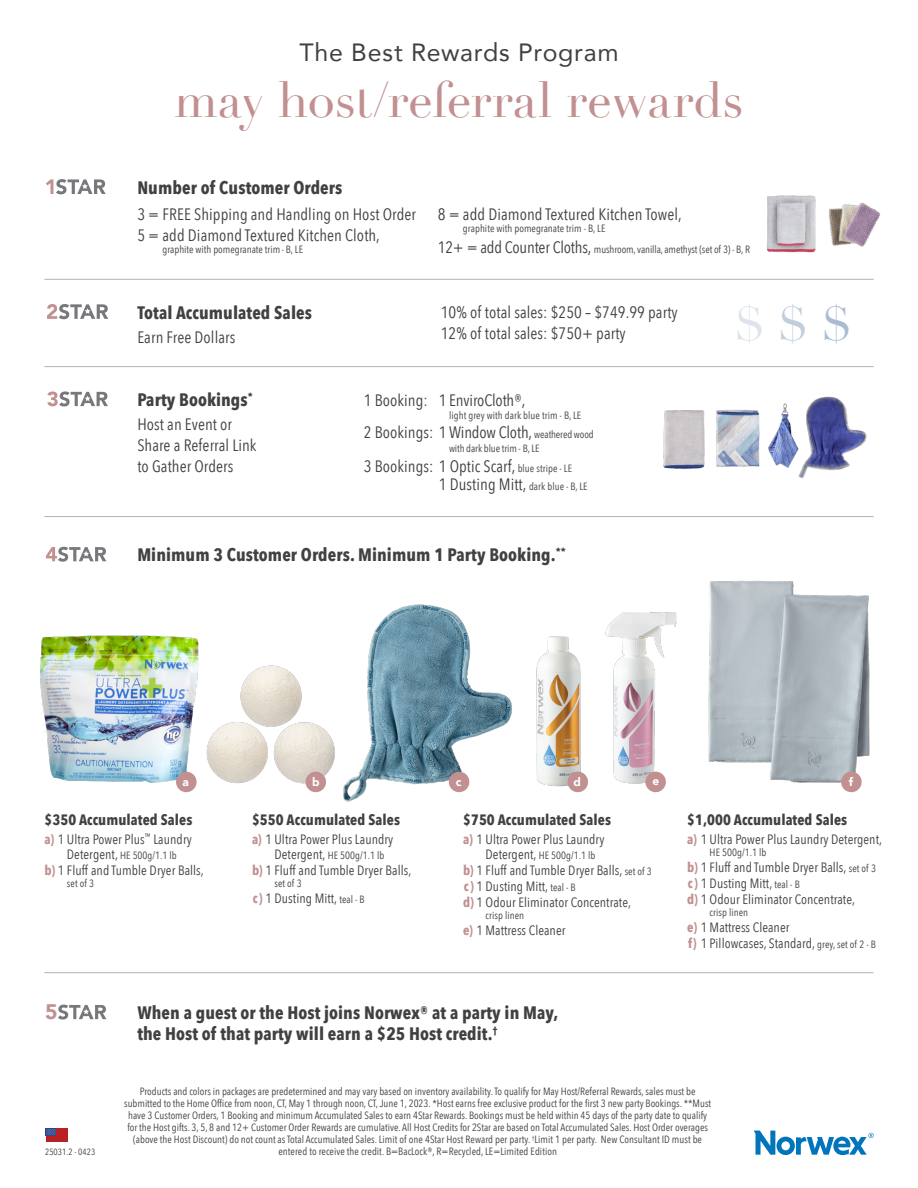
<style>
.page{position:relative;width:918px;height:1188px;background:#fff}
.page>*{position:absolute;margin:0;border:0;box-sizing:border-box;transform-origin:0 0}
.t1{font:49.8px "Didot";letter-spacing:-.005em;color:#c29091}
.t2{font:46.5px "Didot";color:#dee3eb}
.t3{font:24.9px "Avenir";letter-spacing:.03em;color:#414042}
.t4{font:900 21px "Avenir";color:#c29091}
.t5{font:700 18px/21px "Avenir Next Condensed";letter-spacing:.005em;color:#414042}
.t6{font:16.5px/21px "Avenir Next Condensed";letter-spacing:.005em;color:#414042}
.t7{font:700 15px "Avenir Next Condensed";letter-spacing:.005em;color:#414042}
.t8{font:13.5px/16px "Avenir Next Condensed";letter-spacing:.005em;color:#414042}
.t9{font:900 11.85px "Avenir";color:#fff}
.t10{font:10.5px/12px "Avenir Next Condensed";color:#414042;text-align:center}
.t11{font:9px "Avenir Next Condensed";letter-spacing:.005em;color:#414042}
.s1{font-size:16.5px}
.s2{color:#c2cedd}
.s3{color:#a9bcd1}
.s4{font-size:10.5px}
.s5{font-weight:700;color:#c29091}
.s6{font-size:13.5px}
</style>
<div class="page">
<svg style="left:754px;top:1131px;width:120px;height:24px"></svg>
<svg style="left:46px;top:1128px;width:22px;height:14px"></svg>
<svg style="left:47px;top:304px;width:61px;height:15px"></svg>
<svg style="left:47px;top:391px;width:61px;height:15px"></svg>
<hr style="left:44px;top:279px;width:830px;height:1px;background:#b1b4b6">
<hr style="left:44px;top:366px;width:830px;height:1px;background:#b1b4b6">
<hr style="left:44px;top:516px;width:830px;height:1px;background:#b1b4b6">
<img style="left:663px;top:410px;width:42px;height:59px">
<img style="left:798px;top:396px;width:69px;height:83px">
<img style="left:768px;top:397px;width:34px;height:75px">
<img style="left:716px;top:410px;width:44px;height:57px">
<svg style="left:46px;top:547px;width:60px;height:15px"></svg>
<svg style="left:58px;top:1005px;width:48px;height:15px"></svg>
<hr style="left:44px;top:972px;width:830px;height:1px;background:#b1b4b6">
<svg style="left:46px;top:179px;width:60px;height:15px"></svg>
<img style="left:830px;top:202px;width:51px;height:45px">
<img style="left:766px;top:195px;width:64px;height:58px">
<img style="left:206px;top:665px;width:124px;height:125px">
<img style="left:40px;top:635px;width:159px;height:151px">
<img style="left:330px;top:604px;width:182px;height:198px">
<img style="left:578px;top:612px;width:99px;height:181px">
<img style="left:708px;top:580px;width:162px;height:213px">
<img style="left:536px;top:625px;width:48px;height:167px">
<div style="left:176px;top:772px;width:21px;height:20px;background:#c29091;border-radius:50%"></div>
<div style="left:306px;top:772px;width:20px;height:20px;background:#c29091;border-radius:50%"></div>
<div style="left:449px;top:772px;width:20px;height:20px;background:#c29091;border-radius:50%"></div>
<div style="left:568px;top:772px;width:20px;height:20px;background:#c29091;border-radius:50%"></div>
<div style="left:645px;top:772px;width:21px;height:20px;background:#c29091;border-radius:50%"></div>
<div style="left:841px;top:772px;width:21px;height:20px;background:#c29091;border-radius:50%"></div>
<h3 class="t3" style="left:299px;top:32px;width:321px">The Best Rewards Program</h3>
<h1 class="t1" style="left:174px;top:70px;width:571px">may host/referral rewards</h1>
<h3 class="t5" style="left:137px;top:177px;width:207px">Number of Customer Orders</h3>
<h3 class="t6" style="left:137px;top:203px;width:280px">3 = FREE Shipping and Handling on Host Order<br>5 = add Diamond Textured Kitchen Cloth,</h3>
<p class="t10" style="left:163px;top:243px;width:142px">graphite with pomegranate trim - B, LE</p>
<h3 class="t5" style="left:137px;top:302px;width:176px">Total Accumulated Sales</h3>
<h3 class="t6" style="left:137px;top:326px;width:100px">Earn Free Dollars</h3>
<h3 class="t6" style="left:438px;top:203px;width:245px">8 = add Diamond Textured Kitchen Towel,</h3>
<p class="t10" style="left:438px;top:217px;width:314px;line-height:21px;text-align:left;text-indent:25px">graphite with pomegranate trim - B, LE<br><span class="s1">12+ = add Counter Cloths,</span> mushroom, vanilla, amethyst (set of 3) - B, R</p>
<h3 class="t6" style="left:441px;top:301px;width:238px">10% of total sales: $250 – $749.99 party<br>12% of total sales: $750+ party</h3>
<h2 class="t2" style="left:734px;top:296px;width:119px">$<span class="s2">$</span><span class="s3">$</span></h2>
<h3 class="t5" style="left:137px;top:389px;width:117px">Party Bookings<sup>*</sup></h3>
<h3 class="t6" style="left:137px;top:413px;width:121px">Host an Event or<br>Share a Referral Link to Gather Orders</h3>
<h3 class="t6" style="left:364px;top:389px;width:163px">1 Booking: 1 EnviroCloth®,</h3>
<p class="t10" style="left:449px;top:409px;width:134px">light grey with dark blue trim - B, LE</p>
<h3 class="t6" style="left:364px;top:421px;width:232px">2 Bookings: 1 Window Cloth, <span class="s4">weathered wood</span></h3>
<p class="t10" style="left:449px;top:442px;width:92px">with dark blue trim - B,LE</p>
<h3 class="t6" style="left:439px;top:457px;width:150px;line-height:18px;text-indent:-75px">3 Bookings: 1 Optic Scarf, <span class="s4">blue stripe - LE<br></span>1 Dusting Mitt, <span class="s4">dark blue - B,LE</span></h3>
<h3 class="t5" style="left:137px;top:544px;width:430px">Minimum 3 Customer Orders. Minimum 1 Party Booking.<sup>**</sup></h3>
<p class="t9" style="left:183px;top:771px;width:8px">a</p>
<p class="t9" style="left:312px;top:772px;width:9px">b</p>
<p class="t9" style="left:456px;top:771px;width:7px">c</p>
<p class="t9" style="left:574px;top:771px;width:9px">d</p>
<p class="t9" style="left:652px;top:771px;width:8px">e</p>
<p class="t9" style="left:849px;top:772px;width:6px">f</p>
<h3 class="t7" style="left:44px;top:811px;width:149px">$350 Accumulated Sales</h3>
<p class="t8" style="left:44px;top:831px;width:149px"><span class="s5">a)</span> 1 Ultra Power Plus<sup>™</sup> Laundry</p>
<p class="t10" style="left:67px;top:849px;width:111px"><span class="s6">Detergent,</span> HE 500g/1.1 lb</p>
<p class="t8" style="left:44px;top:862px;width:161px"><span class="s5">b)</span> 1 Fluff and Tumble Dryer Balls,</p>
<p class="t10" style="left:67px;top:877px;width:29px">set of 3</p>
<h3 class="t7" style="left:252px;top:811px;width:149px">$550 Accumulated Sales</h3>
<p class="t8" style="left:252px;top:831px;width:143px"><span class="s5">a)</span> 1 Ultra Power Plus Laundry</p>
<p class="t10" style="left:275px;top:849px;width:111px"><span class="s6">Detergent,</span> HE 500g/1.1 lb</p>
<p class="t8" style="left:252px;top:862px;width:161px"><span class="s5">b)</span> 1 Fluff and Tumble Dryer Balls,</p>
<p class="t10" style="left:275px;top:877px;width:29px">set of 3</p>
<p class="t8" style="left:253px;top:890px;width:113px"><span class="s5">c)</span> 1 Dusting Mitt, <span class="s4">teal - B</span></p>
<h3 class="t7" style="left:463px;top:811px;width:149px">$750 Accumulated Sales</h3>
<p class="t8" style="left:463px;top:831px;width:143px"><span class="s5">a)</span> 1 Ultra Power Plus Laundry</p>
<p class="t10" style="left:486px;top:849px;width:111px"><span class="s6">Detergent,</span> HE 500g/1.1 lb</p>
<p class="t8" style="left:463px;top:862px;width:190px"><span class="s5">b)</span> 1 Fluff and Tumble Dryer Balls, <span class="s4">set of 3 </span><span class="s5">c)</span> 1 Dusting Mitt, <span class="s4">teal - B<br></span><span class="s5">d)</span> 1 Odour Eliminator Concentrate,</p>
<p class="t10" style="left:486px;top:909px;width:40px">crisp linen</p>
<p class="t8" style="left:463px;top:922px;width:104px"><span class="s5">e)</span> 1 Mattress Cleaner</p>
<h3 class="t4" style="left:45px;top:994px;width:14px">5</h3>
<h3 class="t5" style="left:137px;top:1002px;width:423px">When a guest or the Host joins Norwex® at a party in May, the Host of that party will earn a $25 Host credit.<sup>†</sup></h3>
<h3 class="t7" style="left:687px;top:811px;width:162px">$1,000 Accumulated Sales</h3>
<p class="t8" style="left:687px;top:831px;width:196px"><span class="s5">a)</span> 1 Ultra Power Plus Laundry Detergent,</p>
<p class="t10" style="left:710px;top:846px;width:58px">HE 500g/1.1 lb</p>
<p class="t8" style="left:687px;top:859px;width:190px"><span class="s5">b)</span> 1 Fluff and Tumble Dryer Balls, <span class="s4">set of 3 </span><span class="s5">c)</span> 1 Dusting Mitt, <span class="s4">teal - B<br></span><span class="s5">d)</span> 1 Odour Eliminator Concentrate,</p>
<p class="t10" style="left:710px;top:906px;width:40px">crisp linen</p>
<p class="t8" style="left:687px;top:919px;width:190px"><span class="s5">e)</span> 1 Mattress Cleaner<br><span class="s5">f)</span> 1 Pillowcases, Standard, <span class="s4">grey, set of 2 - B</span></p>
<p class="t11" style="left:45px;top:1144px;width:52px">25031.2 - 0423</p>
<p class="t10" style="left:124px;top:1085px;width:589px">Products and colors in packages are predetermined and may vary based on inventory availability. To qualify for May Host/Referral Rewards, sales must be submitted to the Home Office from noon, CT, May 1 through noon, CT, June 1, 2023. *Host earns free exclusive product for the first 3 new party Bookings. **Must have 3 Customer Orders, 1 Booking and minimum Accumulated Sales to earn 4Star Rewards. Bookings must be held within 45 days of the party date to qualify for the Host gifts. 3, 5, 8 and 12+ Customer Order Rewards are cumulative. All Host Credits for 2Star are based on Total Accumulated Sales. Host Order overages (above the Host Discount) do not count as Total Accumulated Sales. Limit of one 4Star Host Reward per party. <sup>†</sup>Limit 1 per party. New Consultant ID must be entered to receive the credit. B=BacLock®, R=Recycled, LE=Limited Edition</p>
</div>
